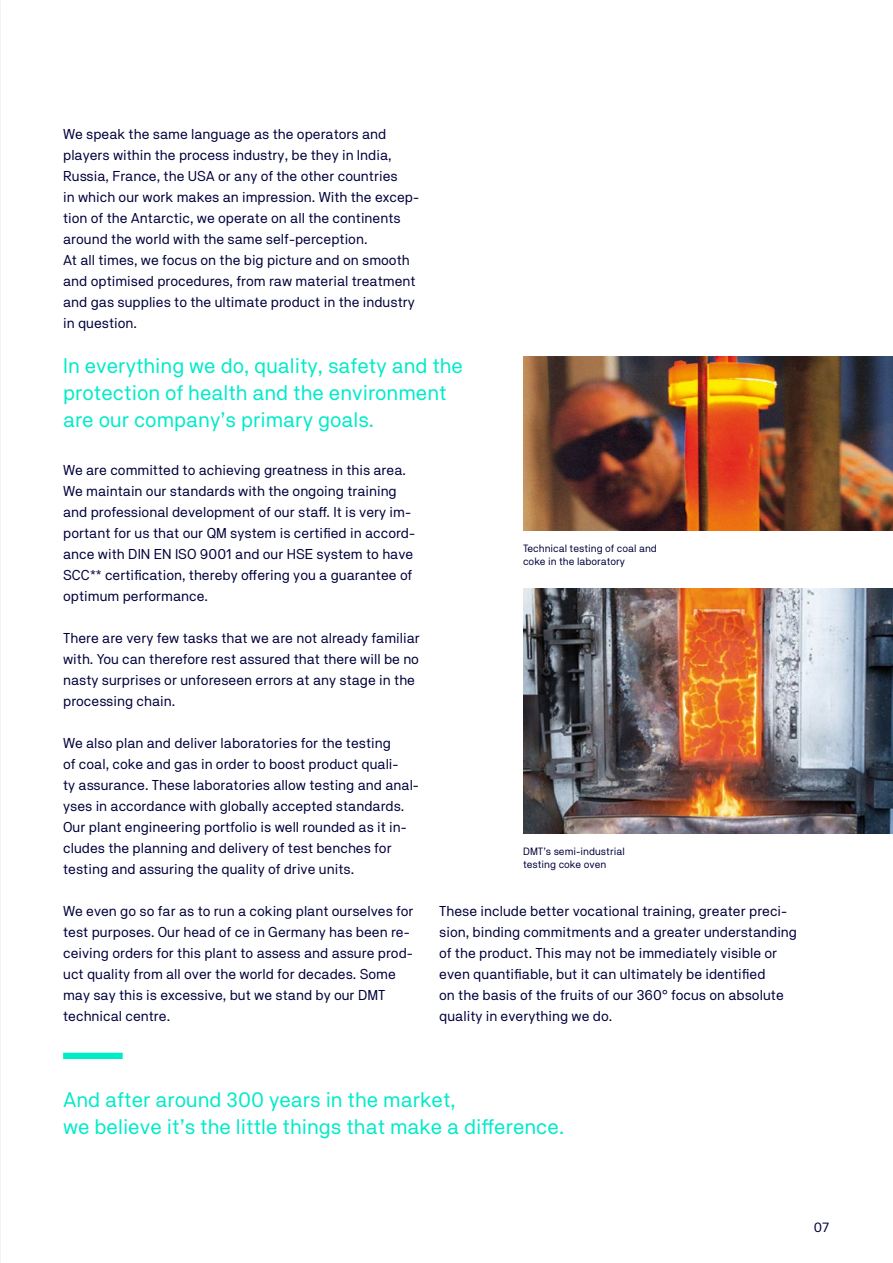
<style>
.page{position:relative;width:893px;height:1263px;background:#fff}
.page>*{position:absolute;margin:0;border:0;box-sizing:border-box;transform-origin:0 0}
.t1{font:21px/27px "TNG Pro";color:#00ebc8}
.t2{font:14.25px/21px "TNG Pro";color:#00003c}
.t3{font:13.5px "TNG Pro";color:#00003c}
.t4{font:10.5px/13.5px "TNG Pro";color:#00003c}
</style>
<div class="page">
<img style="left:523px;top:356px;width:370px;height:175px">
<img style="left:523px;top:589px;width:370px;height:244px">
<img style="left:0;top:0;width:1px;height:1263px">
<div style="left:63px;top:1053px;width:60px;height:6px;background:#00ebc8"></div>
<p class="t2" style="left:63px;top:123px;width:358px">We speak the same language as the operators and players within the process industry, be they in India, Russia, France, the USA or any of the other countries<br>in which our work makes an impression. With the excep&shy;tion of the Antarctic, we operate on all the continents around the world with the same self-perception.<br>At all times, we focus on the big picture and on smooth and optimised procedures, from raw material treatment and gas supplies to the ultimate product in the industry in question.</p>
<h1 class="t1" style="left:63px;top:352px;width:401px">In everything we do, quality, safety and the protection of health and the environment are our company’s primary goals.</h1>
<p class="t2" style="left:63px;top:459px;width:354px">We are committed to achieving greatness in this area.<br>We maintain our standards with the ongoing training and professional development of our staff. It is very im&shy;portant for us that our QM system is certified in accord&shy;ance with DIN EN ISO 9001 and our HSE system to have SCC** certification, thereby offering you a guarantee of optimum performance.</p>
<p class="t2" style="left:63px;top:627px;width:358px">There are very few tasks that we are not already familiar with. You can therefore rest assured that there will be no nasty surprises or unforeseen errors at any stage in the processing chain.</p>
<p class="t2" style="left:63px;top:732px;width:357px">We also plan and deliver laboratories for the testing<br>of coal, coke and gas in order to boost product quali-<br>ty assurance. These laboratories allow testing and anal&shy;yses in accordance with globally accepted standards.<br>Our plant engineering portfolio is well rounded as it in&shy;cludes the planning and delivery of test benches for testing and assuring the quality of drive units.</p>
<p class="t2" style="left:63px;top:900px;width:352px">We even go so far as to run a coking plant ourselves for test purposes. Our head of ce in Germany has been re&shy;ceiving orders for this plant to assess and assure prod&shy;uct quality from all over the world for decades. Some may say this is excessive, but we stand by our DMT technical centre.</p>
<p class="t2" style="left:439px;top:901px;width:359px">These include better vocational training, greater preci&shy;sion, binding commitments and a greater understanding of the product. This may not be immediately visible or even quantifiable, but it can ultimately be identified<br>on the basis of the fruits of our 360° focus on absolute quality in everything we do.</p>
<p class="t4" style="left:523px;top:541px;width:135px">Technical testing of coal and coke in the laboratory</p>
<p class="t4" style="left:523px;top:844px;width:103px">DMT’s semi-industrial testing coke oven</p>
<h1 class="t1" style="left:63px;top:1086px;width:502px">And after around 300 years in the market,<br>we believe it’s the little things that make a difference.</h1>
<p class="t3" style="left:814px;top:1219px;width:17px">07</p>
</div>
